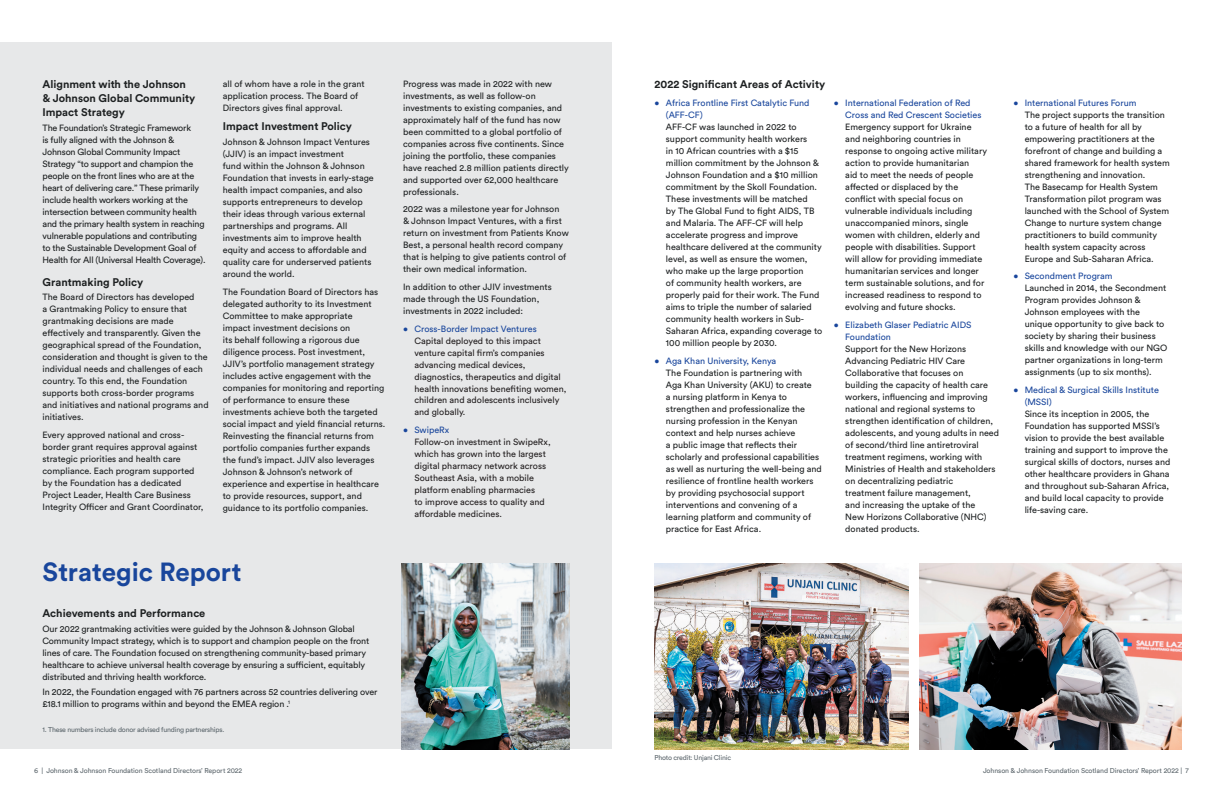
<style>
.page{position:relative;width:1224px;height:792px;background:#fff}
.page>*{position:absolute;margin:0;border:0;box-sizing:border-box;transform-origin:0 0}
.t1{font:700 26px "J&J Circular";color:#19469c}
.t2{font:700 11px/14px "J&J Circular";color:#1d2021}
.t3{font:9px/12px "J&J Circular";color:#1d2021}
.t4{font:9px/12px "J&J Circular";letter-spacing:-.02em;color:#1d2021}
.t5{font:9px/12px "J&J Circular";color:#231f20}
.t6{font:9px/12px "J&J Circular";color:#19469c}
.t7{font:7px "J&J Circular";letter-spacing:-.015em;color:#5d676d}
</style>
<div class="page">
<div style="left:0;top:43px;width:612px;height:706px;background:#e7e8e9"></div>
<img style="left:920px;top:563px;width:261px;height:186px">
<img style="left:402px;top:563px;width:167px;height:186px">
<img style="left:655px;top:563px;width:253px;height:186px">
<p class="t2" style="left:43px;top:77px;width:154px">Alignment with the Johnson &amp; Johnson Global Community<br>Impact Strategy</p>
<p class="t4" style="left:43px;top:122px;width:165px">The Foundation’s Strategic Framework<br>is fully aligned with the Johnson &amp; Johnson Global Community Impact Strategy “to support and champion the people on the front lines who are at the heart of delivering care.” These primarily include health workers working at the intersection between community health and the primary health system in reaching vulnerable populations and contributing to the Sustainable Development Goal of Health for All (Universal Health Coverage).</p>
<p class="t2" style="left:43px;top:274px;width:102px">Grantmaking Policy</p>
<p class="t3" style="left:43px;top:291px;width:168px">The Board of Directors has developed<br>a Grantmaking Policy to ensure that grantmaking decisions are made effectively and transparently. Given the geographical spread of the Foundation, consideration and thought is given to the individual needs and challenges of each country. To this end, the Foundation supports both cross-border programs and initiatives and national programs and initiatives.</p>
<p class="t3" style="left:43px;top:429px;width:162px">Every approved national and cross&shy;border grant requires approval against strategic priorities and health care compliance. Each program supported by the Foundation has a dedicated Project Leader, Health Care Business Integrity Officer and Grant Coordinator,</p>
<p class="t3" style="left:223px;top:77px;width:143px">all of whom have a role in the grant application process. The Board of<br>Directors gives final approval.</p>
<p class="t2" style="left:223px;top:119px;width:131px">Impact Investment Policy</p>
<p class="t3" style="left:223px;top:136px;width:153px">Johnson &amp; Johnson Impact Ventures (JJIV) is an impact investment<br>fund within the Johnson &amp; Johnson Foundation that invests in early-stage health impact companies, and also supports entrepreneurs to develop their ideas through various external partnerships and programs. All investments aim to improve health equity and access to affordable and quality care for underserved patients around the world.</p>
<p class="t3" style="left:223px;top:285px;width:164px">The Foundation Board of Directors has delegated authority to its Investment Committee to make appropriate<br>impact investment decisions on<br>its behalf following a rigorous due diligence process. Post investment, JJIV’s portfolio management strategy includes active engagement with the companies for monitoring and reporting of performance to ensure these investments achieve both the targeted social impact and yield financial returns.<br>Reinvesting the financial returns from portfolio companies further expands the fund’s impact. JJIV also leverages Johnson &amp; Johnson’s network of experience and expertise in healthcare to provide resources, support, and guidance to its portfolio companies.</p>
<h1 class="t1" style="left:43px;top:554px;width:200px">Strategic Report</h1>
<p class="t2" style="left:42px;top:606px;width:165px">Achievements and Performance</p>
<p class="t3" style="left:42px;top:622px;width:329px">Our 2022 grantmaking activities were guided by the Johnson &amp; Johnson Global Community Impact strategy, which is to support and champion people on the front lines of care. The Foundation focused on strengthening community-based primary healthcare to achieve universal health coverage by ensuring a sufficient, equitably distributed and thriving health workforce.</p>
<p class="t3" style="left:42px;top:685px;width:337px">In 2022, the Foundation engaged with 76 partners across 52 countries delivering over £18.1 million to programs within and beyond the EMEA region .<sup>1</sup></p>
<p class="t7" style="left:43px;top:725px;width:183px">1. These numbers include donor advised funding partnerships.</p>
<p class="t3" style="left:403px;top:77px;width:167px">Progress was made in 2022 with new investments, as well as follow-on investments to existing companies, and approximately half of the fund has now been committed to a global portfolio of companies across five continents. Since joining the portfolio, these companies have reached 2.8 million patients directly and supported over 62,000 healthcare professionals.</p>
<p class="t3" style="left:403px;top:203px;width:167px">2022 was a milestone year for Johnson<br>&amp; Johnson Impact Ventures, with a first return on investment from Patients Know Best, a personal health record company that is helping to give patients control of their own medical information.</p>
<p class="t3" style="left:403px;top:280px;width:150px">In addition to other JJIV investments made through the US Foundation, investments in 2022 included:</p>
<p class="t6" style="left:403px;top:322px;width:135px">• Cross-Border Impact Ventures</p>
<p class="t5" style="left:414px;top:334px;width:154px">Capital deployed to this impact venture capital firm’s companies advancing medical devices, diagnostics, therapeutics and digital health innovations benefiting women, children and adolescents inclusively and globally.</p>
<p class="t6" style="left:403px;top:424px;width:48px">• SwipeRx</p>
<p class="t5" style="left:414px;top:436px;width:138px">Follow-on investment in SwipeRx, which has grown into the largest digital pharmacy network across<br>Southeast Asia, with a mobile platform enabling pharmacies<br>to improve access to quality and affordable medicines.</p>
<p class="t2" style="left:655px;top:77px;width:172px">2022 Significant Areas of Activity</p>
<p class="t6" style="left:666px;top:97px;width:145px;text-indent:-11px">• Africa Frontline First Catalytic Fund (AFF-CF)</p>
<p class="t3" style="left:666px;top:121px;width:158px">AFF-CF was launched in 2022 to support community health workers<br>in 10 African countries with a $15 million commitment by the Johnson &amp; Johnson Foundation and a $10 million commitment by the Skoll Foundation.<br>These investments will be matched<br>by The Global Fund to fight AIDS, TB and Malaria. The AFF-CF will help accelerate progress and improve healthcare delivered at the community level, as well as ensure the women, who make up the large proportion<br>of community health workers, are properly paid for their work. The Fund aims to triple the number of salaried community health workers in Sub-Saharan Africa, expanding coverage to 100 million people by 2030.</p>
<p class="t6" style="left:655px;top:354px;width:123px">• Aga Khan University, Kenya</p>
<p class="t3" style="left:666px;top:366px;width:157px">The Foundation is partnering with<br>Aga Khan University (AKU) to create<br>a nursing platform in Kenya to strengthen and professionalize the nursing profession in the Kenyan context and help nurses achieve<br>a public image that reflects their scholarly and professional capabilities as well as nurturing the well-being and resilience of frontline health workers by providing psychosocial support interventions and convening of a learning platform and community of practice for East Africa.</p>
<p class="t6" style="left:845px;top:96px;width:138px;text-indent:-11px">• International Federation of Red<br>Cross and Red Crescent Societies</p>
<p class="t3" style="left:845px;top:120px;width:143px">Emergency support for Ukraine and neighboring countries in response to ongoing active military action to provide humanitarian<br>aid to meet the needs of people affected or displaced by the conflict with special focus on vulnerable individuals including unaccompanied minors, single women with children, elderly and people with disabilities. Support will allow for providing immediate humanitarian services and longer term sustainable solutions, and for increased readiness to respond to evolving and future shocks.</p>
<p class="t6" style="left:845px;top:318px;width:128px;text-indent:-11px">• Elizabeth Glaser Pediatric AIDS<br>Foundation</p>
<p class="t3" style="left:845px;top:342px;width:155px">Support for the New Horizons Advancing Pediatric HIV Care Collaborative that focuses on<br>building the capacity of health care workers, influencing and improving national and regional systems to strengthen identification of children, adolescents, and young adults in need of second/third line antiretroviral treatment regimens, working with Ministries of Health and stakeholders on decentralizing pediatric<br>treatment failure management,<br>and increasing the uptake of the<br>New Horizons Collaborative (NHC) donated products.</p>
<p class="t6" style="left:1013px;top:96px;width:125px">• International Futures Forum</p>
<p class="t3" style="left:1025px;top:108px;width:147px">The project supports the transition to a future of health for all by empowering practitioners at the forefront of change and building a shared framework for health system strengthening and innovation.<br>The Basecamp for Health System<br>Transformation pilot program was launched with the School of System<br>Change to nurture system change practitioners to build community health system capacity across<br>Europe and Sub-Saharan Africa.</p>
<p class="t6" style="left:1013px;top:270px;width:101px">• Secondment Program</p>
<p class="t3" style="left:1025px;top:282px;width:144px">Launched in 2014, the Secondment<br>Program provides Johnson &amp;<br>Johnson employees with the unique opportunity to give back to society by sharing their business skills and knowledge with our NGO partner organizations in long-term assignments (up to six months).</p>
<p class="t6" style="left:1025px;top:384px;width:136px;text-indent:-11px">• Medical &amp; Surgical Skills Institute (MSSI)</p>
<p class="t3" style="left:1025px;top:408px;width:147px">Since its inception in 2005, the Foundation has supported MSSI’s vision to provide the best available training and support to improve the surgical skills of doctors, nurses and other healthcare providers in Ghana and throughout sub-Saharan Africa, and build local capacity to provide life-saving care.</p>
<p class="t7" style="left:655px;top:753px;width:78px">Photo credit: Unjani Clinic</p>
<p class="t7" style="left:34px;top:766px;width:210px">6 | Johnson &amp; Johnson Foundation Scotland Directors’ Report 2022</p>
<p class="t7" style="left:983px;top:766px;width:207px">Johnson &amp; Johnson Foundation Scotland Directors’ Report 2022 | 7</p>
</div>
